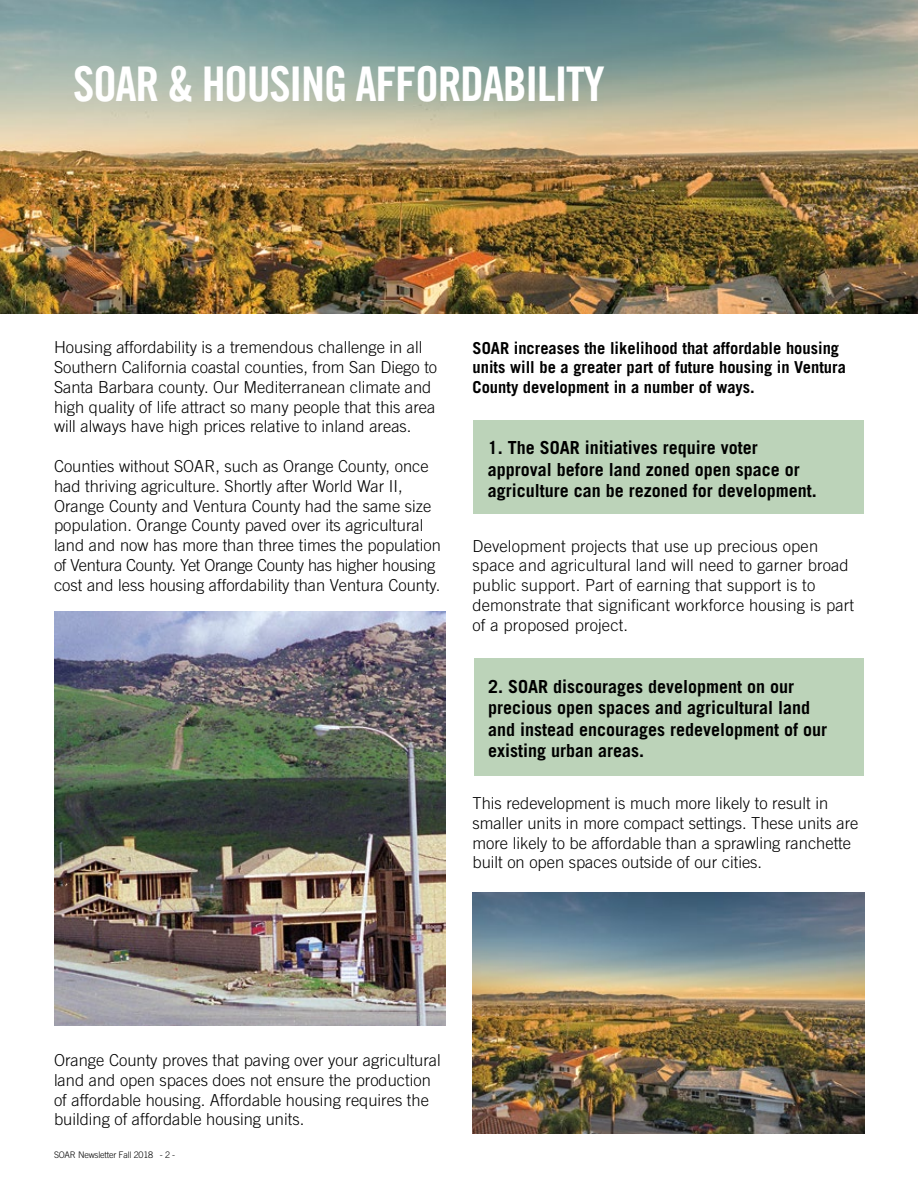
<style>
.page{position:relative;width:918px;height:1188px;background:#fff}
.page>*{position:absolute;margin:0;border:0;box-sizing:border-box;transform-origin:0 0}
.t1{font:48px "Trade Gothic LT Com Bd Cn 20";letter-spacing:-.03em;color:#fff}
.t2{font:700 18px/21.6px "Trade Gothic LT Com";color:#000}
.t3{font:300 16.5px/19.8px "Trade Gothic LT Com";color:#000}
.t4{font:700 16.5px/19.8px "Trade Gothic LT Com";color:#000}
.t5{font:300 9px "Trade Gothic LT Com";letter-spacing:-.02em;color:#000}
</style>
<div class="page">
<img style="left:0;top:0;width:918px;height:313px">
<img style="left:54px;top:611px;width:392px;height:415px">
<img style="left:473px;top:892px;width:391px;height:242px">
<div style="left:474px;top:420px;width:390px;height:94px;background:#bcd3b9"></div>
<div style="left:474px;top:659px;width:390px;height:117px;background:#bcd3b9"></div>
<h1 class="t1" style="left:73px;top:55px;width:533px">SOAR &amp; HOUSING AFFORDABILITY</h1>
<p class="t3" style="left:54px;top:337px;width:385px">Housing affordability is a tremendous challenge in all Southern California coastal counties, from San Diego to Santa Barbara county. Our Mediterranean climate and high quality of life attract so many people that this area will always have high prices relative to inland areas.</p>
<p class="t3" style="left:54px;top:456px;width:388px">Counties without SOAR, such as Orange County, once had thriving agriculture. Shortly after World War II, Orange County and Ventura County had the same size population. Orange County paved over its agricultural land and now has more than three times the population of Ventura County. Yet Orange County has higher housing cost and less housing affordability than Ventura County.</p>
<p class="t4" style="left:473px;top:337px;width:375px">SOAR increases the likelihood that affordable housing units will be a greater part of future housing in Ventura<br>County development in a number of ways.</p>
<p class="t2" style="left:488px;top:437px;width:331px">1. The SOAR initiatives require voter approval before land zoned open space or agriculture can be rezoned for development.</p>
<p class="t3" style="left:473px;top:536px;width:383px">Development projects that use up precious open space and agricultural land will need to garner broad public support. Part of earning that support is to demonstrate that significant workforce housing is part of a proposed project.</p>
<p class="t2" style="left:488px;top:675px;width:340px">2. SOAR discourages development on our precious open spaces and agricultural land and instead encourages redevelopment of our existing urban areas.</p>
<p class="t3" style="left:473px;top:793px;width:387px">This redevelopment is much more likely to result in smaller units in more compact settings. These units are more likely to be affordable than a sprawling ranchette built on open spaces outside of our cities.</p>
<p class="t3" style="left:54px;top:1050px;width:388px">Orange County proves that paving over your agricultural land and open spaces does not ensure the production of affordable housing. Affordable housing requires the building of affordable housing units.</p>
<p class="t5" style="left:54px;top:1149px;width:123px">SOAR Newsletter Fall 2018 - 2 -</p>
</div>
